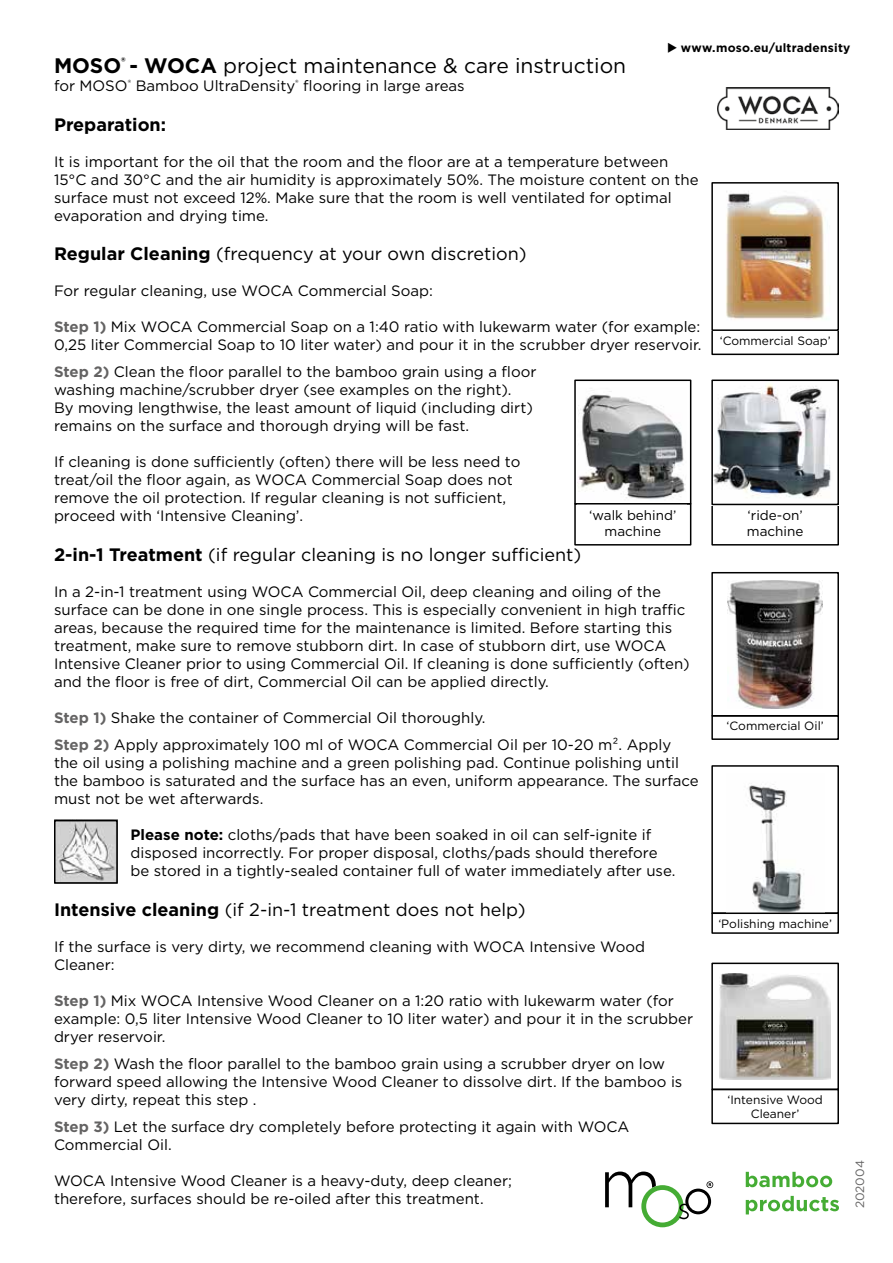
<style>
.page{position:relative;width:893px;height:1263px;background:#fff}
.page>*{position:absolute;margin:0;border:0;box-sizing:border-box;transform-origin:0 0}
.t1{font:21px "Gotham";color:#000}
.t2{font:18px "Gotham";color:#000}
.t3{font:700 18px "Gotham";color:#000}
.t4{font:15px/18px "Gotham";color:#000}
.t5{font:13.5px/16.2px "Gotham";color:#000;text-align:center}
.t6{font:12px/14.4px "Gotham";color:#000;text-align:center}
.t7{font:700 12px "Gotham";letter-spacing:.02em;color:#000}
.t8{font:12px "Gotham";color:#646363}
.s1{font-weight:700}
.s2{font-weight:700;color:#646363}
</style>
<div class="page">
<img style="left:57px;top:823px;width:58px;height:58px">
<div style="left:54px;top:820px;width:64px;height:64px;border:2px solid #000"></div>
<div style="left:711px;top:329px;width:128px;height:26px;border:2px solid #000"></div>
<div style="left:711px;top:715px;width:128px;height:25px;border:2px solid #000"></div>
<div style="left:711px;top:1089px;width:128px;height:35px;border:2px solid #000"></div>
<div style="left:711px;top:912px;width:128px;height:22px;border:2px solid #000"></div>
<div style="left:574px;top:503px;width:117px;height:42px;border:2px solid #000"></div>
<div style="left:711px;top:503px;width:128px;height:42px;border:2px solid #000"></div>
<img style="left:577px;top:391px;width:109px;height:108px">
<div style="left:574px;top:379px;width:117px;height:125px;border:2px solid #000"></div>
<img style="left:714px;top:384px;width:117px;height:114px">
<div style="left:711px;top:379px;width:128px;height:126px;border:2px solid #000"></div>
<img style="left:726px;top:191px;width:102px;height:129px">
<div style="left:711px;top:182px;width:128px;height:149px;border:2px solid #000"></div>
<img style="left:728px;top:580px;width:95px;height:128px">
<div style="left:711px;top:572px;width:128px;height:144px;border:2px solid #000"></div>
<img style="left:720px;top:973px;width:110px;height:106px">
<div style="left:711px;top:962px;width:128px;height:128px;border:2px solid #000"></div>
<img style="left:748px;top:784px;width:56px;height:127px">
<div style="left:711px;top:765px;width:128px;height:149px;border:2px solid #000"></div>
<img style="left:717px;top:87px;width:122px;height:42px">
<svg style="left:605px;top:1171px;width:108px;height:56px"></svg>
<svg style="left:746px;top:1172px;width:86px;height:15px"></svg>
<svg style="left:746px;top:1196px;width:93px;height:18px"></svg>
<p class="t7" style="left:667px;top:40px;width:185px">◆ www.moso.eu/ultradensity</p>
<h1 class="t1" style="left:54px;top:52px;width:574px"><span class="s1">MOSO</span><sup>®</sup> <span class="s1">- WOCA</span> project maintenance &amp; care instruction</h1>
<p class="t4" style="left:54px;top:77px;width:412px">for MOSO<sup>®</sup> Bamboo UltraDensity<sup>®</sup> flooring in large areas</p>
<p class="t3" style="left:54px;top:112px;width:114px">Preparation:</p>
<p class="t4" style="left:54px;top:152px;width:646px">It is important for the oil that the room and the floor are at a temperature between 15°C and 30°C and the air humidity is approximately 50%. The moisture content on the surface must not exceed 12%. Make sure that the room is well ventilated for optimal evaporation and drying time.</p>
<p class="t2" style="left:54px;top:243px;width:474px"><span class="s1">Regular Cleaning</span> (frequency at your own discretion)</p>
<p class="t4" style="left:54px;top:282px;width:381px">For regular cleaning, use WOCA Commercial Soap:</p>
<p class="t4" style="left:54px;top:318px;width:649px"><span class="s2">Step 1)</span> Mix WOCA Commercial Soap on a 1:40 ratio with lukewarm water (for example:<br>0,25 liter Commercial Soap to 10 liter water) and pour it in the scrubber dryer reservoir.</p>
<p class="t4" style="left:54px;top:363px;width:484px"><span class="s2">Step 2)</span> Clean the floor parallel to the bamboo grain using a floor washing machine/scrubber dryer (see examples on the right).<br>By moving lengthwise, the least amount of liquid (including dirt) remains on the surface and thorough drying will be fast.</p>
<p class="t4" style="left:54px;top:453px;width:468px">If cleaning is done sufficiently (often) there will be less need to treat/oil the floor again, as WOCA Commercial Soap does not remove the oil protection. If regular cleaning is not sufficient, proceed with ‘Intensive Cleaning’.</p>
<p class="t2" style="left:54px;top:543px;width:529px"><span class="s1">2-in-1 Treatment</span> (if regular cleaning is no longer sufficient)</p>
<p class="t4" style="left:54px;top:582px;width:637px">In a 2-in-1 treatment using WOCA Commercial Oil, deep cleaning and oiling of the surface can be done in one single process. This is especially convenient in high traffic areas, because the required time for the maintenance is limited. Before starting this treatment, make sure to remove stubborn dirt. In case of stubborn dirt, use WOCA Intensive Cleaner prior to using Commercial Oil. If cleaning is done sufficiently (often) and the floor is free of dirt, Commercial Oil can be applied directly.</p>
<p class="t4" style="left:54px;top:704px;width:619px;line-height:27px"><span class="s2">Step 1)</span> Shake the container of Commercial Oil thoroughly.<br><span class="s2">Step 2)</span> Apply approximately 100 ml of WOCA Commercial Oil per 10-20 m². Apply</p>
<p class="t4" style="left:54px;top:753px;width:646px">the oil using a polishing machine and a green polishing pad. Continue polishing until the bamboo is saturated and the surface has an even, uniform appearance. The surface must not be wet afterwards.</p>
<p class="t4" style="left:130px;top:825px;width:546px"><span class="s1">Please note:</span> cloths/pads that have been soaked in oil can self-ignite if disposed incorrectly. For proper disposal, cloths/pads should therefore be stored in a tightly-sealed container full of water immediately after use.</p>
<p class="t2" style="left:54px;top:898px;width:473px"><span class="s1">Intensive cleaning</span> (if 2-in-1 treatment does not help)</p>
<p class="t4" style="left:54px;top:937px;width:593px">If the surface is very dirty, we recommend cleaning with WOCA Intensive Wood<br>Cleaner:</p>
<p class="t4" style="left:54px;top:991px;width:641px"><span class="s2">Step 1)</span> Mix WOCA Intensive Wood Cleaner on a 1:20 ratio with lukewarm water (for example: 0,5 liter Intensive Wood Cleaner to 10 liter water) and pour it in the scrubber dryer reservoir.</p>
<p class="t4" style="left:54px;top:1054px;width:630px"><span class="s2">Step 2)</span> Wash the floor parallel to the bamboo grain using a scrubber dryer on low forward speed allowing the Intensive Wood Cleaner to dissolve dirt. If the bamboo is very dirty, repeat this step .</p>
<p class="t4" style="left:54px;top:1117px;width:577px"><span class="s2">Step 3)</span> Let the surface dry completely before protecting it again with WOCA<br>Commercial Oil.</p>
<p class="t4" style="left:54px;top:1171px;width:459px">WOCA Intensive Wood Cleaner is a heavy-duty, deep cleaner; therefore, surfaces should be re-oiled after this treatment.</p>
<p class="t6" style="left:720px;top:333px;width:112px">‘Commercial Soap’</p>
<p class="t5" style="left:589px;top:506px;width:89px">‘walk behind’ machine</p>
<p class="t5" style="left:747px;top:506px;width:58px;text-align:left">‘ride-on’ machine</p>
<p class="t6" style="left:727px;top:719px;width:99px">‘Commercial Oil’</p>
<p class="t6" style="left:718px;top:916px;width:115px">‘Polishing machine’</p>
<p class="t6" style="left:727px;top:1092px;width:97px">‘Intensive Wood<br>Cleaner’</p>
<p class="t8" style="left:852px;top:1208px;width:50px;rotate:-90deg">202004</p>
</div>
